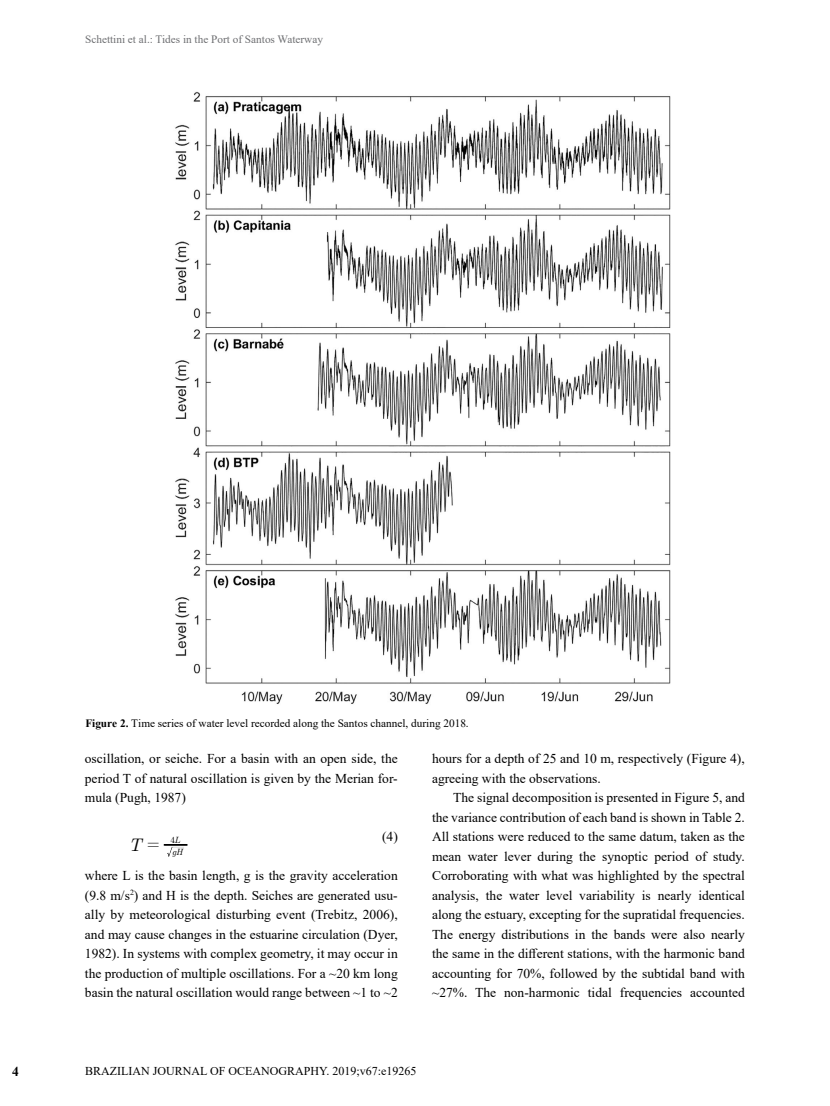
<style>
.page{position:relative;width:830px;height:1106px;background:#fff}
.page>*{position:absolute;margin:0;border:0;box-sizing:border-box;transform-origin:0 0}
.t1{font:italic 18px "MM Century New";color:#000}
.t2{font:13.5px/19.5px "Times New Roman";color:#000;text-align:justify}
.t3{font:700 13.5px "Times New Roman";color:#000}
.t4{font:12px "Times New Roman";color:#000}
.t5{font:11.25px "Times New Roman";color:#000}
.t6{font:11.25px "Times New Roman";color:#6d6e71}
.t7{font:italic 9px "MM Century New";color:#000}
.t8{font:9px "MM Century New";color:#000}
.s1{font-weight:700}
.s2{font-style:italic}
.s3{font-style:normal}
</style>
<div class="page">
<svg style="left:164px;top:844px;width:23px;height:13px"></svg>
<img style="left:175px;top:91px;width:496px;height:613px">
<p class="t6" style="left:85px;top:31px;width:239px">Schettini et al.: Tides in the Port of Santos Waterway</p>
<p class="t3" style="left:12px;top:1062px;width:8px">4</p>
<p class="t5" style="left:85px;top:715px;width:385px"><span class="s1">Figure 2.</span> Time series of water level recorded along the Santos channel, during 2018.</p>
<p class="t2" style="left:85px;top:748px;width:314px">oscillation, or seiche. For a basin with an open side, the period T of natural oscillation is given by the Merian for&shy;mula (Pugh, 1987)</p>
<p class="t2" style="left:382px;top:826px;width:17px">(4)</p>
<p class="t2" style="left:85px;top:865px;width:314px">where L is the basin length, g is the gravity acceleration (9.8 m/s<sup>2</sup>) and H is the depth. Seiches are generated usu&shy;ally by meteorological disturbing event (Trebitz, 2006), and may cause changes in the estuarine circulation (Dyer, 1982). In systems with complex geometry, it may occur in the production of multiple oscillations. For a ~20 km long basin the natural oscillation would range between ~1 to ~2</p>
<p class="t8" style="left:170px;top:835px;width:11px">4<span class="s2">L</span></p>
<h1 class="t1" style="left:131px;top:836px;width:30px">T <span class="s3">=</span></h1>
<p class="t7" style="left:173px;top:847px;width:12px">gH</p>
<p class="t2" style="left:432px;top:748px;width:314px">hours for a depth of 25 and 10 m, respectively (Figure 4), agreeing with the observations.</p>
<p class="t2" style="left:432px;top:787px;width:314px;text-indent:21px">The signal decomposition is presented in Figure 5, and the variance contribution of each band is shown in Table 2.<br>All stations were reduced to the same datum, taken as the mean water lever during the synoptic period of study.<br>Corroborating with what was highlighted by the spectral analysis, the water level variability is nearly identical along the estuary, excepting for the supratidal frequencies.<br>The energy distributions in the bands were also nearly the same in the different stations, with the harmonic band accounting for 70%, followed by the subtidal band with ~27%. The non-harmonic tidal frequencies accounted</p>
<p class="t4" style="left:85px;top:1063px;width:333px">BRAZILIAN JOURNAL OF OCEANOGRAPHY. 2019;v67:e19265</p>
</div>
